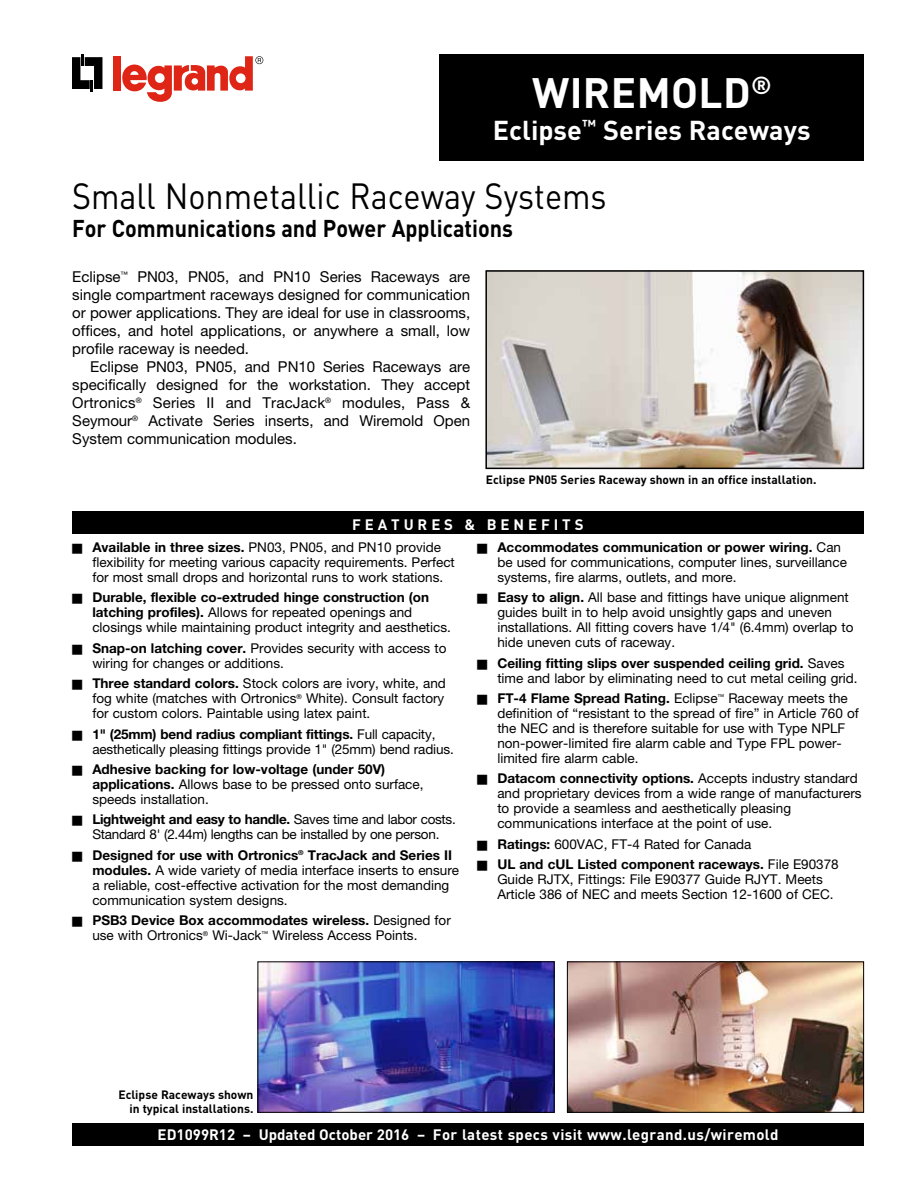
<style>
.page{position:relative;width:918px;height:1188px;background:#fff}
.page>*{position:absolute;margin:0;border:0;box-sizing:border-box;transform-origin:0 0}
.t1{font:700 42px "DIN Pro";letter-spacing:.01em;color:#fff}
.t2{font:36px "DIN Pro";color:#000;scale:.9 1}
.t3{font:700 27px "DIN Pro";color:#fff}
.t4{font:700 24px "DIN Pro";color:#000;scale:.9 1}
.t5{font:15px/18px "Helvetica Neue";color:#000;text-align:justify}
.t6{font:700 15px "DIN Pro";letter-spacing:.025em;color:#fff}
.t7{font:700 15px "DIN Pro";letter-spacing:.26em;color:#fff}
.t8{font:13.5px/15px "Helvetica Neue";color:#000}
.t9{font:700 13.5px/15px "Helvetica Neue";color:#000}
.t10{font:13.5px/15px "Helvetica Neue";letter-spacing:-.02em;color:#000;text-align:center}
.t11{font:700 12px/13.5px "DIN Pro";color:#000;text-align:right}
.s1{font-weight:700}
.s2{font-weight:400}
</style>
<div class="page">
<div style="left:440px;top:54px;width:424px;height:107px;background:#000"></div>
<svg style="left:72px;top:54px;width:30px;height:38px"></svg>
<div style="left:113px;top:56px;width:8px;height:35px;background:#de2516"></div>
<svg style="left:122px;top:56px;width:141px;height:46px"></svg>
<div style="left:72px;top:511px;width:792px;height:23px;background:#000"></div>
<div style="left:72px;top:1123px;width:792px;height:23px;background:#000"></div>
<img style="left:488px;top:273px;width:373px;height:193px">
<div style="left:485px;top:270px;width:379px;height:199px;border:2px solid #000"></div>
<img style="left:260px;top:963px;width:293px;height:148px">
<div style="left:258px;top:961px;width:297px;height:152px;border:1px solid #000"></div>
<img style="left:569px;top:963px;width:293px;height:148px">
<div style="left:567px;top:961px;width:297px;height:152px;border:1px solid #000"></div>
<h1 class="t1" style="left:532px;top:64px;width:241px">WIREMOLD<sup>®</sup></h1>
<h3 class="t3" style="left:493px;top:112px;width:319px">Eclipse<sup>™</sup> Series Raceways</h3>
<h2 class="t2" style="left:72px;top:171px;width:596px">Small Nonmetallic Raceway Systems</h2>
<h3 class="t4" style="left:72px;top:212px;width:492px">For Communications and Power Applications</h3>
<p class="t5" style="left:72px;top:267px;width:399px">Eclipse<sup>™</sup> PN03, PN05, and PN10 Series Raceways are single compartment raceways designed for communication or power applications. They are ideal for use in classrooms, offices, and hotel applications, or anywhere a small, low profile raceway is needed.</p>
<p class="t5" style="left:72px;top:357px;width:400px;text-indent:18px">Eclipse PN03, PN05, and PN10 Series Raceways are specifically designed for the workstation. They accept Ortronics<sup>®</sup> Series II and TracJack<sup>®</sup> modules, Pass &amp; Seymour<sup>®</sup> Activate Series inserts, and Wiremold Open System communication modules.</p>
<p class="t11" style="left:486px;top:473px;width:332px">Eclipse PN05 Series Raceway shown in an office installation.</p>
<p class="t7" style="left:352px;top:514px;width:233px">FEATURES &amp; BENEFITS</p>
<p class="t8" style="left:92px;top:539px;width:364px;text-indent:-20px">■ <span class="s1">Available in three sizes.</span> PN03, PN05, and PN10 provide flexibility for meeting various capacity requirements. Perfect for most small drops and horizontal runs to work stations.</p>
<p class="t8" style="left:92px;top:590px;width:360px;text-indent:-20px">■ <span class="s1">Durable, flexible co-extruded hinge construction (on latching profiles).</span> Allows for repeated openings and closings while maintaining product integrity and aesthetics.</p>
<p class="t8" style="left:92px;top:640px;width:356px;text-indent:-20px">■ <span class="s1">Snap-on latching cover.</span> Provides security with access to wiring for changes or additions.</p>
<p class="t8" style="left:92px;top:676px;width:355px;text-align:justify;text-indent:-20px">■ <span class="s1">Three standard colors.</span> Stock colors are ivory, white, and fog white (matches with Ortronics<sup>®</sup> White). Consult factory for custom colors. Paintable using latex paint.</p>
<p class="t8" style="left:92px;top:726px;width:363px;text-indent:-20px">■ <span class="s1">1" (25mm) bend radius compliant fittings.</span> Full capacity, aesthetically pleasing fittings provide 1" (25mm) bend radius.</p>
<p class="t9" style="left:92px;top:761px;width:333px;text-indent:-20px">■ Adhesive backing for low-voltage (under 50V) applications. <span class="s2">Allows base to be pressed onto surface, speeds installation.</span></p>
<p class="t10" style="left:72px;top:812px;width:385px">■ <span class="s1">Lightweight and easy to handle.</span> Saves time and labor costs.<br>Standard 8' (2.44m) lengths can be installed by one person.</p>
<p class="t8" style="left:92px;top:847px;width:368px;text-indent:-20px">■ <span class="s1">Designed for use with Ortronics</span><sup>®</sup> <span class="s1">TracJack and Series II modules.</span> A wide variety of media interface inserts to ensure a reliable, cost-effective activation for the most demanding communication system designs.</p>
<p class="t8" style="left:92px;top:913px;width:360px;text-indent:-20px">■ <span class="s1">PSB3 Device Box accommodates wireless.</span> Designed for use with Ortronics<sup>®</sup> Wi-Jack<sup>™</sup> Wireless Access Points.</p>
<p class="t8" style="left:497px;top:539px;width:351px;text-indent:-20px">■ <span class="s1">Accommodates communication or power wiring.</span> Can be used for communications, computer lines, surveillance systems, fire alarms, outlets, and more.</p>
<p class="t8" style="left:497px;top:590px;width:358px;text-indent:-20px">■ <span class="s1">Easy to align.</span> All base and fittings have unique alignment guides built in to help avoid unsightly gaps and uneven installations. All fitting covers have 1/4" (6.4mm) overlap to hide uneven cuts of raceway.</p>
<p class="t8" style="left:497px;top:655px;width:362px;text-indent:-20px">■ <span class="s1">Ceiling fitting slips over suspended ceiling grid.</span> Saves time and labor by eliminating need to cut metal ceiling grid.</p>
<p class="t8" style="left:497px;top:691px;width:363px;text-indent:-20px">■ <span class="s1">FT-4 Flame Spread Rating.</span> Eclipse<sup>™</sup> Raceway meets the definition of “resistant to the spread of fire” in Article 760 of the NEC and is therefore suitable for use with Type NPLF non-power-limited fire alarm cable and Type FPL power&shy;limited fire alarm cable.</p>
<p class="t8" style="left:497px;top:771px;width:366px;text-indent:-20px">■ <span class="s1">Datacom connectivity options.</span> Accepts industry standard and proprietary devices from a wide range of manufacturers to provide a seamless and aesthetically pleasing communications interface at the point of use.</p>
<p class="t8" style="left:477px;top:836px;width:276px">■ <span class="s1">Ratings:</span> 600VAC, FT-4 Rated for Canada</p>
<p class="t8" style="left:497px;top:857px;width:343px;text-indent:-20px">■ <span class="s1">UL and cUL Listed component raceways.</span> File E90378<br>Guide RJTX, Fittings: File E90377 Guide RJYT. Meets<br>Article 386 of NEC and meets Section 12-1600 of CEC.</p>
<p class="t11" style="left:118px;top:1087px;width:137px">Eclipse Raceways shown in typical installations.</p>
<p class="t6" style="left:158px;top:1124px;width:622px">ED1099R12 – Updated October 2016 – For latest specs visit www.legrand.us/wiremold</p>
</div>
